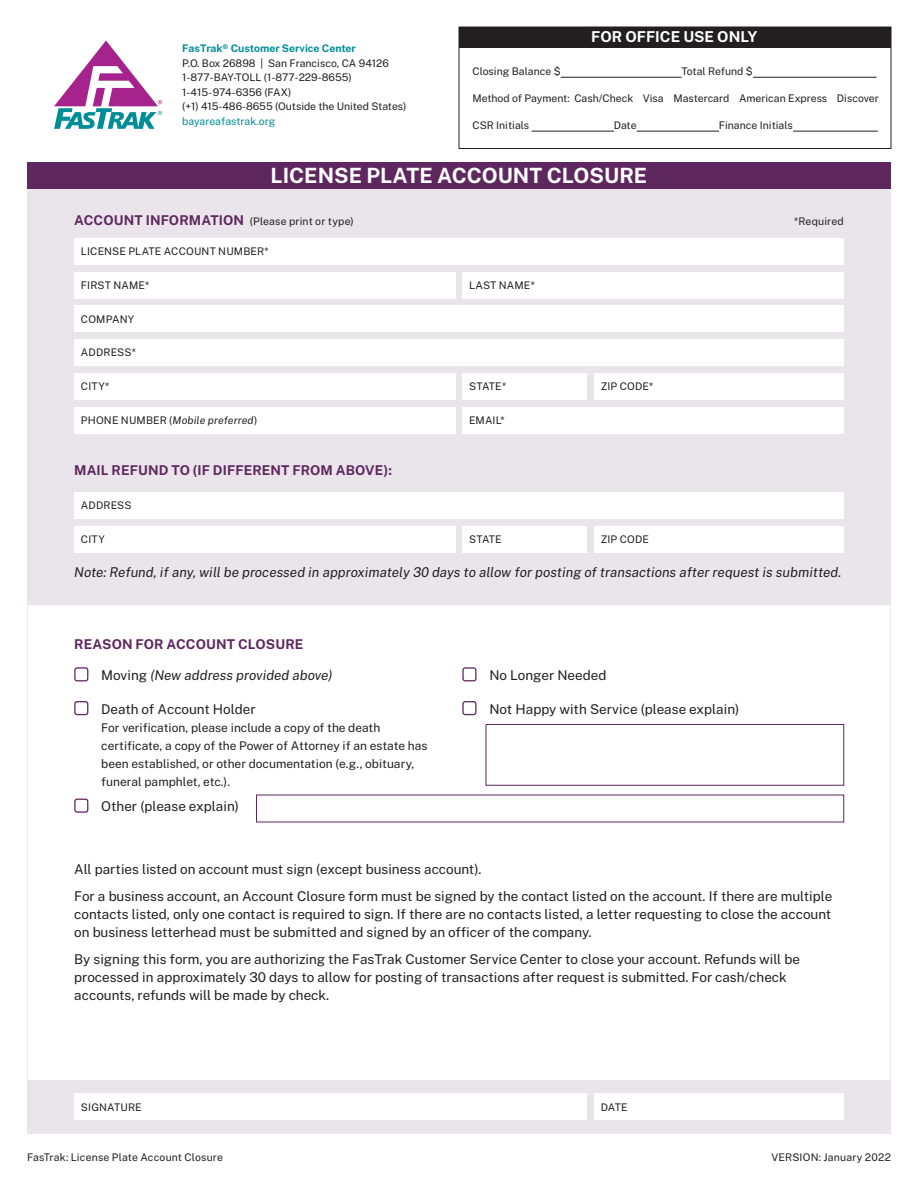
<style>
.page{position:relative;width:918px;height:1188px;background:#fff}
.page>*{position:absolute;margin:0;border:0;box-sizing:border-box;transform-origin:0 0}
.t1{font:700 21px "Public Sans";color:#fff}
.t2{font:700 15px "Public Sans";color:#fff}
.t3{font:13.5px/18px "Public Sans";color:#231f20}
.t4{font:italic 13.5px "Public Sans";color:#231f20}
.t5{font:700 13.5px "Public Sans";letter-spacing:.01em;color:#5e285f}
.t6{font:12px/18px "Public Sans";color:#231f20}
.t7{font:10.5px/14.7px "Public Sans";color:#231f20}
.t8{font:700 10.5px "Public Sans";color:#008d97}
.t9{font:italic 10.5px "Public Sans";letter-spacing:.01em;color:#231f20}
.t10{font:10.5px "Public Sans";letter-spacing:.02em;color:#231f20}
.t11{font:10.5px "Public Sans";letter-spacing:-.005em;color:#008d97}
.s1{font-weight:700;font-size:13.5px;color:#5e285f}
.s2{font-style:normal}
</style>
<div class="page">
<svg style="left:27px;top:604px;width:864px;height:476px"></svg>
<div style="left:256px;top:795px;width:588px;height:27px;background:#fff"></div>
<div style="left:27px;top:189px;width:864px;height:415px;background:#eae5ea"></div>
<div style="left:462px;top:272px;width:382px;height:27px;background:#fff"></div>
<div style="left:74px;top:272px;width:382px;height:27px;background:#fff"></div>
<div style="left:74px;top:339px;width:770px;height:27px;background:#fff"></div>
<div style="left:462px;top:373px;width:125px;height:27px;background:#fff"></div>
<div style="left:74px;top:373px;width:382px;height:27px;background:#fff"></div>
<div style="left:594px;top:373px;width:250px;height:27px;background:#fff"></div>
<div style="left:74px;top:407px;width:382px;height:27px;background:#fff"></div>
<div style="left:462px;top:407px;width:382px;height:27px;background:#fff"></div>
<div style="left:74px;top:238px;width:770px;height:27px;background:#fff"></div>
<div style="left:74px;top:492px;width:770px;height:27px;background:#fff"></div>
<div style="left:27px;top:162px;width:864px;height:27px;background:#5e285f"></div>
<div style="left:27px;top:1080px;width:864px;height:54px;background:#eae5ea"></div>
<div style="left:74px;top:1094px;width:513px;height:26px;background:#fff"></div>
<div style="left:594px;top:1094px;width:250px;height:26px;background:#fff"></div>
<div style="left:459px;top:27px;width:432px;height:20px;background:#231f20"></div>
<div style="left:459px;top:27px;width:432px;height:122px;border:1px solid #231f20"></div>
<svg style="left:54px;top:40px;width:108px;height:89px"></svg>
<div style="left:462px;top:526px;width:125px;height:27px;background:#fff"></div>
<div style="left:74px;top:526px;width:382px;height:27px;background:#fff"></div>
<div style="left:594px;top:526px;width:250px;height:27px;background:#fff"></div>
<hr style="left:561px;top:77px;width:121px;height:1px;background:#231f20">
<hr style="left:753px;top:77px;width:124px;height:1px;background:#231f20">
<hr style="left:532px;top:131px;width:82px;height:1px;background:#231f20">
<hr style="left:637px;top:131px;width:82px;height:1px;background:#231f20">
<hr style="left:793px;top:131px;width:85px;height:1px;background:#231f20">
<div style="left:74px;top:305px;width:770px;height:27px;background:#fff"></div>
<svg style="left:74px;top:667px;width:14px;height:14px"></svg>
<svg style="left:74px;top:701px;width:14px;height:14px"></svg>
<svg style="left:74px;top:799px;width:14px;height:14px"></svg>
<svg style="left:462px;top:667px;width:15px;height:14px"></svg>
<svg style="left:462px;top:701px;width:15px;height:14px"></svg>
<div style="left:486px;top:724px;width:358px;height:61px;background:#fff"></div>
<div style="left:486px;top:724px;width:358px;height:62px;border:1px solid #5e285f"></div>
<p class="t8" style="left:182px;top:41px;width:175px">FasTrak® Customer Service Center</p>
<p class="t7" style="left:182px;top:55px;width:226px">P.O. Box 26898 | San Francisco, CA 94126<br>1-877-BAY-TOLL (1-877-229-8655)<br>1-415- 974-6356 (FAX)<br>(+1) 415-486-8655 (Outside the United States)</p>
<p class="t11" style="left:182px;top:114px;width:95px">bayareafastrak.org</p>
<p class="t2" style="left:591px;top:26px;width:168px">FOR OFFICE USE ONLY</p>
<p class="t7" style="left:473px;top:64px;width:90px">Closing Balance $</p>
<p class="t7" style="left:681px;top:64px;width:73px">Total Refund $</p>
<p class="t7" style="left:472px;top:90px;width:408px">Method of Payment: Cash/Check Visa Mastercard American Express Discover</p>
<p class="t7" style="left:472px;top:117px;width:58px">CSR Initials</p>
<p class="t7" style="left:614px;top:117px;width:24px">Date</p>
<p class="t7" style="left:719px;top:117px;width:76px">Finance Initials</p>
<h1 class="t1" style="left:271px;top:160px;width:378px">LICENSE PLATE ACCOUNT CLOSURE</h1>
<p class="t7" style="left:74px;top:213px;width:281px"><span class="s1">ACCOUNT INFORMATION</span> (Please print or type)</p>
<p class="t7" style="left:794px;top:213px;width:51px">*Required</p>
<p class="t7" style="left:81px;top:243px;width:189px">LICENSE PLATE ACCOUNT NUMBER*</p>
<p class="t7" style="left:81px;top:277px;width:70px">FIRST NAME*</p>
<p class="t7" style="left:469px;top:277px;width:67px">LAST NAME*</p>
<p class="t7" style="left:81px;top:311px;width:55px">COMPANY</p>
<p class="t7" style="left:81px;top:345px;width:57px">ADDRESS*</p>
<p class="t7" style="left:81px;top:378px;width:30px">CITY*</p>
<p class="t7" style="left:469px;top:378px;width:39px">STATE*</p>
<p class="t7" style="left:601px;top:378px;width:54px">ZIP CODE*</p>
<p class="t9" style="left:81px;top:413px;width:178px"><span class="s2">PHONE NUMBER (</span>Mobile preferred<span class="s2">)</span></p>
<p class="t7" style="left:469px;top:412px;width:37px">EMAIL*</p>
<p class="t5" style="left:74px;top:460px;width:319px">MAIL REFUND TO (IF DIFFERENT FROM ABOVE):</p>
<p class="t7" style="left:81px;top:497px;width:52px">ADDRESS</p>
<p class="t7" style="left:81px;top:531px;width:25px">CITY</p>
<p class="t7" style="left:469px;top:531px;width:34px">STATE</p>
<p class="t7" style="left:601px;top:531px;width:50px">ZIP CODE</p>
<p class="t4" style="left:74px;top:563px;width:769px">Note: Refund, if any, will be processed in approximately 30 days to allow for posting of transactions after request is submitted.</p>
<p class="t5" style="left:74px;top:634px;width:231px">REASON FOR ACCOUNT CLOSURE</p>
<p class="t4" style="left:101px;top:666px;width:233px"><span class="s2">Moving</span> (New address provided above)</p>
<p class="t3" style="left:101px;top:699px;width:156px">Death of Account Holder</p>
<p class="t6" style="left:101px;top:717px;width:328px">For verification, please include a copy of the death certificate, a copy of the Power of Attorney if an estate has been established, or other documentation (e.g., obituary, funeral pamphlet, etc.).</p>
<p class="t3" style="left:101px;top:796px;width:139px">Other (please explain)</p>
<p class="t3" style="left:489px;top:665px;width:119px">No Longer Needed</p>
<p class="t3" style="left:489px;top:699px;width:251px">Not Happy with Service (please explain)</p>
<p class="t3" style="left:74px;top:855px;width:760px;line-height:27px">All parties listed on account must sign (except business account).<br>For a business account, an Account Closure form must be signed by the contact listed on the account. If there are multiple</p>
<p class="t3" style="left:74px;top:904px;width:758px">contacts listed, only one contact is required to sign. If there are no contacts listed, a letter requesting to close the account on business letterhead must be submitted and signed by an officer of the company.</p>
<p class="t3" style="left:74px;top:949px;width:727px">By signing this form, you are authorizing the FasTrak Customer Service Center to close your account. Refunds will be processed in approximately 30 days to allow for posting of transactions after request is submitted. For cash/check accounts, refunds will be made by check.</p>
<p class="t7" style="left:81px;top:1099px;width:62px">SIGNATURE</p>
<p class="t7" style="left:601px;top:1099px;width:28px">DATE</p>
<p class="t7" style="left:27px;top:1149px;width:197px">FasTrak: License Plate Account Closure</p>
<p class="t10" style="left:771px;top:1149px;width:121px">VERSION: January 2022</p>
</div>
